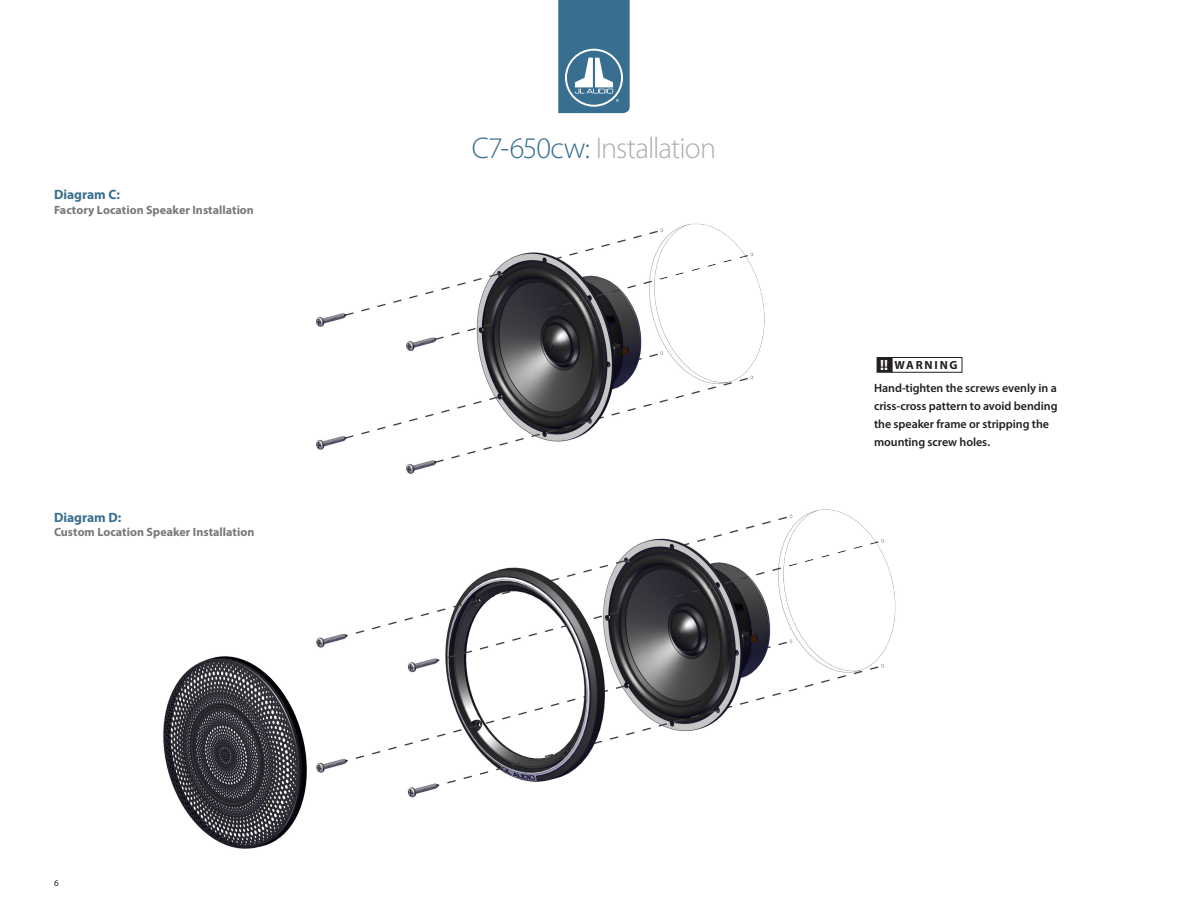
<style>
.page{position:relative;width:1188px;height:918px;background:#fff}
.page>*{position:absolute;margin:0;border:0;box-sizing:border-box;transform-origin:0 0}
.t1{font:300 30px "Myriad Pro";letter-spacing:-.03em;color:#aeafb3}
.Main_Sub_Head{font:700 13.5px "Myriad Pro";color:#386e8f}
.Main_Sub_Head-2{font:600 12px/18px "Myriad Pro";letter-spacing:-.005em;color:#231f20}
.Main_Sub_Head-3{font:700 12px "Myriad Pro";letter-spacing:.005em;color:#787779}
.t2{font:700 11.85px "Myriad Pro";letter-spacing:.15em;color:#231f20}
.t3{font:9px "Myriad Pro";color:#231f20}
.s1{color:#386e8f}
.s2{font-size:14.85px;color:#fff}
</style>
<div class="page">
<img style="left:316px;top:223px;width:561px;height:251px">
<img style="left:163px;top:509px;width:733px;height:340px">
<svg style="left:558px;top:0;width:72px;height:113px"></svg>
<div style="left:892px;top:357px;width:70px;height:16px;border:1px solid #231f20"></div>
<div style="left:877px;top:357px;width:15px;height:15px;background:#231f20"></div>
<div style="left:877px;top:357px;width:15px;height:16px;border:1px solid #231f20"></div>
<p class="Main_Sub_Head" style="left:54px;top:186px;width:68px">Diagram C:</p>
<p class="Main_Sub_Head-3" style="left:54px;top:202px;width:201px">Factory Location Speaker Installation</p>
<p class="Main_Sub_Head" style="left:54px;top:509px;width:69px">Diagram D:</p>
<p class="Main_Sub_Head-3" style="left:54px;top:525px;width:202px">Custom Location Speaker Installation</p>
<p class="t3" style="left:54px;top:877px;width:6px">6</p>
<p class="t1" style="left:472px;top:129px;width:246px"><span class="s1">C7-650cw:</span> Installation</p>
<p class="t2" style="left:880px;top:357px;width:79px"><span class="s2">!!</span> WARNING</p>
<p class="Main_Sub_Head-2" style="left:874px;top:379px;width:185px">Hand-tighten the screws evenly in a criss-cross pattern to avoid bending the speaker frame or stripping the mounting screw holes.</p>
</div>
